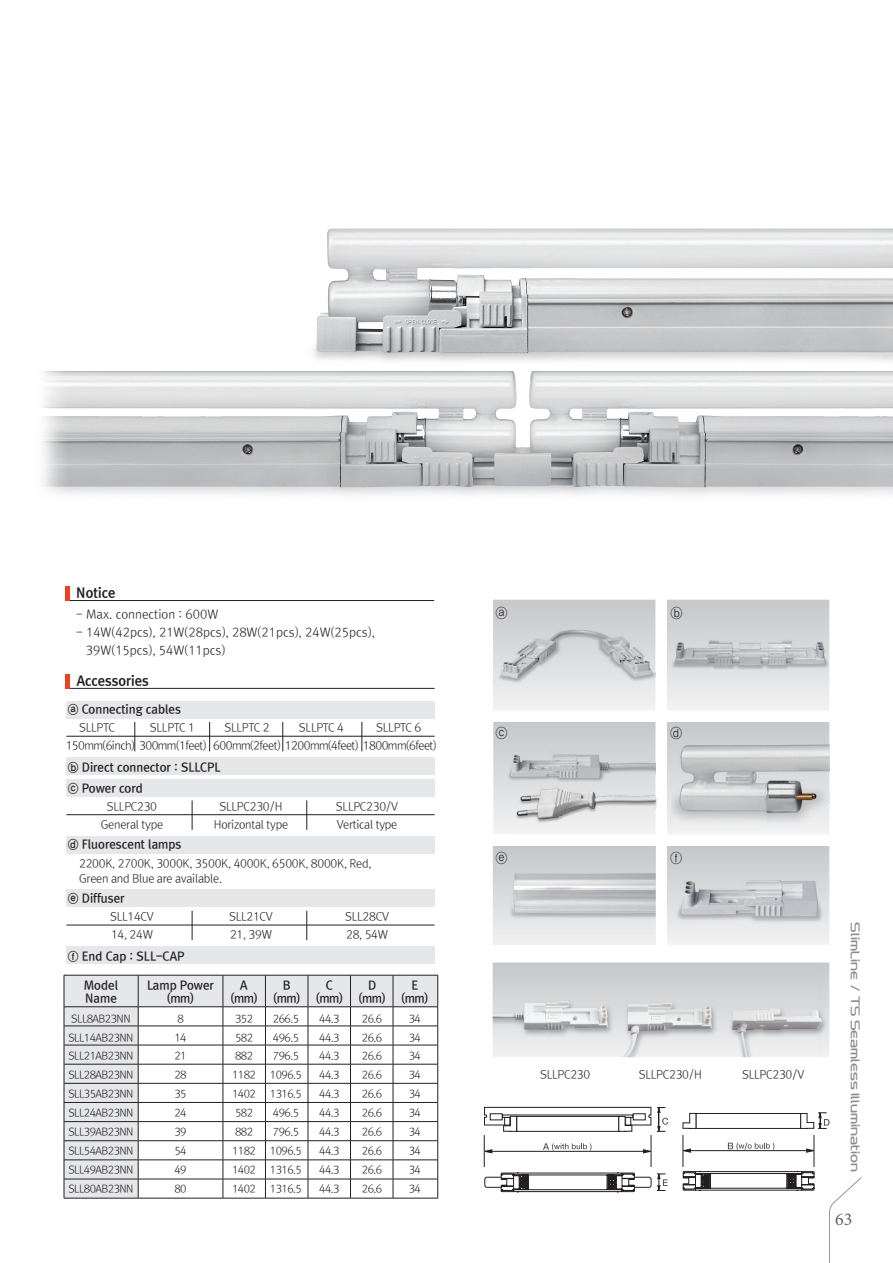
<style>
.page{position:relative;width:893px;height:1263px;background:#fff}
.page>*{position:absolute;margin:0;border:0;box-sizing:border-box;transform-origin:0 0}
.t1{font:18px "Minion Pro";color:#636366}
.t2{font:13.5px "HH Feelux 1.0";color:#8a8c8f}
.t3{font:13.5px "Rix Go EB";color:#231f20}
.t4{font:13.5px "Rix Go L";color:#231f20}
.t5{font:12px/13.5px "Rix Go B";color:#231f20;text-align:center}
.t6{font:12px/18px "Rix Go L";color:#231f20}
.t7{font:11.25px/18px "Rix Go L";letter-spacing:-.025em;color:#231f20}
.t8{font:11.25px/18px "Rix Go L";letter-spacing:-.05em;color:#231f20}
.t9{font:10.5px/18.9px "Rix Go L";letter-spacing:-.05em;color:#231f20}
</style>
<div class="page">
<img style="left:42px;top:228px;width:851px;height:1035px">
<hr style="left:65px;top:600px;width:369px;height:1px;background:#231f20">
<div style="left:65px;top:586px;width:5px;height:15px;background:#ef3e22"></div>
<svg style="left:64px;top:975px;width:374px;height:223px"></svg>
<hr style="left:64px;top:1198px;width:74px;height:1px;background:#231f20">
<hr style="left:138px;top:1198px;width:85px;height:1px;background:#231f20">
<hr style="left:223px;top:1198px;width:42px;height:1px;background:#231f20">
<hr style="left:265px;top:1198px;width:43px;height:1px;background:#231f20">
<hr style="left:308px;top:1198px;width:42px;height:1px;background:#231f20">
<hr style="left:350px;top:1198px;width:43px;height:1px;background:#231f20">
<hr style="left:393px;top:1198px;width:45px;height:1px;background:#231f20">
<div style="left:66px;top:757px;width:369px;height:18px;background:#e6e7e9"></div>
<div style="left:66px;top:946px;width:369px;height:18px;background:#e6e7e9"></div>
<div style="left:66px;top:701px;width:369px;height:17px;background:#e6e7e9"></div>
<div style="left:66px;top:836px;width:369px;height:17px;background:#e6e7e9"></div>
<div style="left:66px;top:779px;width:369px;height:18px;background:#e6e7e9"></div>
<div style="left:66px;top:889px;width:369px;height:18px;background:#e6e7e9"></div>
<hr style="left:66px;top:688px;width:369px;height:1px;background:#231f20">
<hr style="left:66px;top:674px;width:4px;height:15px;background:#ef3e22">
<hr style="left:66px;top:736px;width:369px;height:1px;background:#231f20">
<svg style="left:135px;top:722px;width:1px;height:29px"></svg>
<svg style="left:209px;top:722px;width:1px;height:29px"></svg>
<svg style="left:283px;top:722px;width:1px;height:29px"></svg>
<svg style="left:362px;top:722px;width:1px;height:29px"></svg>
<hr style="left:66px;top:814px;width:369px;height:1px;background:#231f20">
<hr style="left:192px;top:800px;width:1px;height:30px;background:#231f20">
<hr style="left:306px;top:800px;width:1px;height:30px;background:#231f20">
<hr style="left:66px;top:925px;width:369px;height:1px;background:#231f20">
<svg style="left:192px;top:911px;width:1px;height:29px"></svg>
<svg style="left:306px;top:911px;width:1px;height:29px"></svg>
<hr style="left:484px;top:1135px;width:1px;height:32px;background:#231f20">
<hr style="left:651px;top:1135px;width:1px;height:32px;background:#231f20">
<svg style="left:657px;top:1107px;width:11px;height:25px"></svg>
<svg style="left:484px;top:1143px;width:184px;height:49px"></svg>
<svg style="left:484px;top:1107px;width:167px;height:25px"></svg>
<div style="left:517px;top:1116px;width:102px;height:15px;background:#fff"></div>
<div style="left:517px;top:1116px;width:102px;height:15px;border:1px solid #231f20"></div>
<div style="left:633px;top:1114px;width:12px;height:6px;background:#fff"></div>
<div style="left:626px;top:1117px;width:5px;height:8px;background:#fff"></div>
<div style="left:625px;top:1117px;width:6px;height:8px;border:1px solid #231f20"></div>
<svg style="left:683px;top:1112px;width:179px;height:101px"></svg>
<div style="left:696px;top:1113px;width:105px;height:15px;background:#fff"></div>
<div style="left:696px;top:1113px;width:105px;height:15px;border:1px solid #231f20"></div>
<p class="t3" style="left:76px;top:584px;width:41px">Notice</p>
<p class="t6" style="left:76px;top:606px;width:144px">- Max. connection : 600W</p>
<p class="t6" style="left:86px;top:624px;width:291px;text-indent:-10px">- 14W(42pcs), 21W(28pcs), 28W(21pcs), 24W(25pcs),<br>39W(15pcs), 54W(11pcs)</p>
<p class="t3" style="left:77px;top:672px;width:74px">Accessories</p>
<p class="t5" style="left:68px;top:703px;width:115px">ⓐ Connecting cables</p>
<p class="t8" style="left:66px;top:719px;width:372px;text-indent:310px">SLLPTC 6<br>150mm(6inch) 300mm(1feet) 600mm(2feet) 1200mm(4feet) 1800mm(6feet)</p>
<p class="t7" style="left:79px;top:719px;width:37px">SLLPTC</p>
<p class="t7" style="left:150px;top:719px;width:47px">SLLPTC 1</p>
<p class="t7" style="left:224px;top:719px;width:47px">SLLPTC 2</p>
<p class="t7" style="left:299px;top:719px;width:47px">SLLPTC 4</p>
<p class="t5" style="left:68px;top:761px;width:154px">ⓑ Direct connector : SLLCPL</p>
<p class="t5" style="left:68px;top:781px;width:77px">ⓒ Power cord</p>
<p class="t7" style="left:101px;top:797px;width:64px;text-align:center">SLLPC230<br>General type</p>
<p class="t5" style="left:68px;top:838px;width:115px">ⓓ Fluorescent lamps</p>
<p class="t7" style="left:214px;top:797px;width:76px;text-align:center">SLLPC230/H<br>Horizontal type</p>
<p class="t7" style="left:336px;top:797px;width:64px">SLLPC230/V<br>Vertical type</p>
<p class="t7" style="left:79px;top:855px;width:294px;line-height:15px">2200K, 2700K, 3000K, 3500K, 4000K, 6500K, 8000K, Red,<br>Green and Blue are available.</p>
<p class="t5" style="left:68px;top:892px;width:58px">ⓔ Diffuser</p>
<p class="t7" style="left:110px;top:907px;width:45px">SLL14CV<br>14, 24W</p>
<p class="t5" style="left:68px;top:950px;width:118px">ⓕ End Cap : SLL-CAP</p>
<p class="t7" style="left:229px;top:907px;width:45px">SLL21CV<br>21, 39W</p>
<p class="t7" style="left:345px;top:907px;width:45px">SLL28CV<br>28, 54W</p>
<p class="t5" style="left:84px;top:978px;width:36px;text-align:left">Model<br>Name</p>
<p class="t5" style="left:273px;top:978px;width:28px">B (mm)</p>
<p class="t5" style="left:316px;top:978px;width:28px">C (mm)</p>
<p class="t5" style="left:359px;top:978px;width:28px">D (mm)</p>
<p class="t5" style="left:402px;top:978px;width:28px">E (mm)</p>
<p class="t5" style="left:147px;top:978px;width:68px">Lamp Power (mm)</p>
<p class="t5" style="left:231px;top:978px;width:28px">A (mm)</p>
<p class="t9" style="left:174px;top:1009px;width:14px">8<br>14<br>21<br>28<br>35<br>24<br>39<br>54<br>49<br>80</p>
<p class="t9" style="left:270px;top:1009px;width:34px">266.5<br>496.5<br>796.5<br>1096.5<br>1316.5<br>496.5<br>796.5<br>1096.5<br>1316.5<br>1316.5</p>
<p class="t9" style="left:319px;top:1009px;width:22px;text-align:justify">44.3<br>44.3<br>44.3<br>44.3<br>44.3<br>44.3<br>44.3<br>44.3<br>44.3<br>44.3</p>
<p class="t9" style="left:362px;top:1009px;width:22px;text-align:justify">26.6<br>26.6<br>26.6<br>26.6<br>26.6<br>26.6<br>26.6<br>26.6<br>26.6<br>26.6</p>
<p class="t9" style="left:409px;top:1009px;width:14px;text-align:justify">34<br>34<br>34<br>34<br>34<br>34<br>34<br>34<br>34<br>34</p>
<p class="t9" style="left:68px;top:1009px;width:67px">SLL8AB23NN<br>SLL14AB23NN<br>SLL21AB23NN<br>SLL28AB23NN<br>SLL35AB23NN<br>SLL24AB23NN<br>SLL39AB23NN<br>SLL54AB23NN<br>SLL49AB23NN<br>SLL80AB23NN</p>
<p class="t9" style="left:232px;top:1009px;width:25px">352<br>582<br>882<br>1182<br>1402<br>582<br>882<br>1182<br>1402<br>1402</p>
<p class="t4" style="left:495px;top:605px;width:14px">ⓐ</p>
<p class="t4" style="left:495px;top:725px;width:14px">ⓒ</p>
<p class="t4" style="left:671px;top:605px;width:14px">ⓑ</p>
<p class="t4" style="left:670px;top:725px;width:14px">ⓓ</p>
<p class="t4" style="left:495px;top:850px;width:14px">ⓔ</p>
<p class="t4" style="left:670px;top:850px;width:14px">ⓕ</p>
<p class="t7" style="left:540px;top:1065px;width:52px">SLLPC230</p>
<p class="t7" style="left:742px;top:1065px;width:64px">SLLPC230/V</p>
<p class="t7" style="left:639px;top:1065px;width:65px">SLLPC230/H</p>
<p class="t2" style="left:862px;top:922px;width:251px;rotate:90deg">SlimLine / T5 Seamless Illumination</p>
<h1 class="t1" style="left:835px;top:1207px;width:19px">63</h1>
</div>
